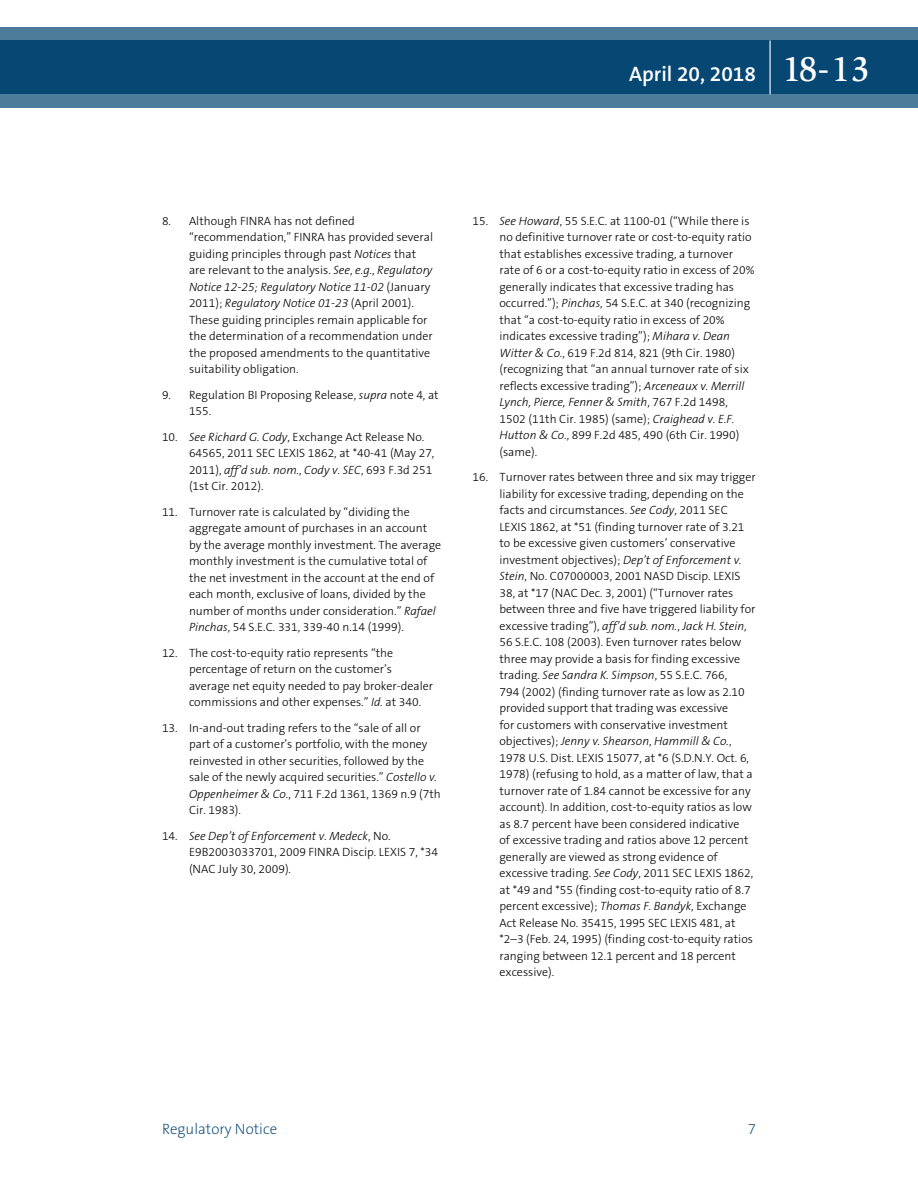
<style>
.page{position:relative;width:918px;height:1188px;background:#fff}
.page>*{position:absolute;margin:0;border:0;box-sizing:border-box;transform-origin:0 0}
.t1{font:600 21px "The Sans B6";color:#fff}
.t2{font:200 15px "The Sans B2";color:#004270}
.t3{font:300 12px/16.5px "The Sans B3";color:#000}
.s1{font-family:"Slimbach LT";font-weight:500;font-size:36px}
.s2{font-style:italic}
</style>
<div class="page">
<svg style="left:0;top:27px;width:918px;height:81px;background:#1e5881"></svg>
<hr style="left:770px;top:40px;width:1px;height:54px;background:#fff">
<h1 class="t1" style="left:629px;top:62px;width:242px">April 20, 2018 <span class="s1">18-13</span></h1>
<p class="t3" style="left:189px;top:213px;width:246px;text-indent:-27px">8. Although FINRA has not defined “recommendation,” FINRA has provided several guiding principles through past <span class="s2">Notices</span> that are relevant to the analysis. <span class="s2">See</span>, <span class="s2">e.g.</span>, <span class="s2">Regulatory Notice 12-25; Regulatory Notice 11-02</span> (January 2011); <span class="s2">Regulatory Notice 01-23</span> (April 2001).<br>These guiding principles remain applicable for the determination of a recommendation under the proposed amendments to the quantitative suitability obligation.</p>
<p class="t3" style="left:189px;top:387px;width:251px;text-indent:-27px">9. Regulation BI Proposing Release, <span class="s2">supra</span> note 4, at<br>155.</p>
<p class="t3" style="left:189px;top:429px;width:247px;text-indent:-27px">10. <span class="s2">See Richard G. Cody</span>, Exchange Act Release No.<br>64565, 2011 SEC LEXIS 1862, at *40-41 (May 27, 2011), <span class="s2">aff’d sub. nom.</span>, <span class="s2">Cody v. SEC</span>, 693 F.3d 251 (1st Cir. 2012).</p>
<p class="t3" style="left:189px;top:504px;width:254px;text-indent:-27px">11. Turnover rate is calculated by “dividing the aggregate amount of purchases in an account by the average monthly investment. The average monthly investment is the cumulative total of the net investment in the account at the end of each month, exclusive of loans, divided by the number of months under consideration.” <span class="s2">Rafael Pinchas</span>, 54 S.E.C. 331, 339-40 n.14 (1999).</p>
<p class="t3" style="left:189px;top:645px;width:246px;text-indent:-27px">12. The cost-to-equity ratio represents “the percentage of return on the customer’s average net equity needed to pay broker-dealer commissions and other expenses.” <span class="s2">Id.</span> at 340.</p>
<p class="t3" style="left:189px;top:720px;width:253px;text-indent:-27px">13. In-and-out trading refers to the “sale of all or part of a customer’s portfolio, with the money reinvested in other securities, followed by the sale of the newly acquired securities.” <span class="s2">Costello v.<br>Oppenheimer &amp; Co.</span>, 711 F.2d 1361, 1369 n.9 (7th Cir. 1983).</p>
<p class="t3" style="left:189px;top:828px;width:251px;text-indent:-27px">14. <span class="s2">See Dep’t of Enforcement v. Medeck</span>, No.<br>E9B2003033701, 2009 FINRA Discip. LEXIS 7, *34 (NAC July 30, 2009).</p>
<p class="t3" style="left:500px;top:213px;width:257px;text-indent:-27px">15. <span class="s2">See Howard</span>, 55 S.E.C. at 1100-01 (“While there is no definitive turnover rate or cost-to-equity ratio that establishes excessive trading, a turnover rate of 6 or a cost-to-equity ratio in excess of 20% generally indicates that excessive trading has occurred.”); <span class="s2">Pinchas</span>, 54 S.E.C. at 340 (recognizing that “a cost-to-equity ratio in excess of 20% indicates excessive trading”); <span class="s2">Mihara v. Dean Witter &amp; Co.</span>, 619 F.2d 814, 821 (9th Cir. 1980) (recognizing that “an annual turnover rate of six reflects excessive trading”); <span class="s2">Arceneaux v. Merrill Lynch, Pierce, Fenner &amp; Smith</span>, 767 F.2d 1498, 1502 (11th Cir. 1985) (same); <span class="s2">Craighead v. E.F.<br>Hutton &amp; Co.</span>, 899 F.2d 485, 490 (6th Cir. 1990) (same).</p>
<p class="t3" style="left:500px;top:469px;width:258px;text-indent:-27px">16. Turnover rates between three and six may trigger liability for excessive trading, depending on the facts and circumstances. <span class="s2">See Cody</span>, 2011 SEC LEXIS 1862, at *51 (finding turnover rate of 3.21 to be excessive given customers’ conservative investment objectives); <span class="s2">Dep’t of Enforcement v.<br>Stein</span>, No. C07000003, 2001 NASD Discip. LEXIS 38, at *17 (NAC Dec. 3, 2001) (“Turnover rates between three and five have triggered liability for excessive trading”), <span class="s2">aff’d sub. nom.</span>, <span class="s2">Jack H. Stein</span>, 56 S.E.C. 108 (2003). Even turnover rates below three may provide a basis for finding excessive trading. <span class="s2">See Sandra K. Simpson</span>, 55 S.E.C. 766,<br>794 (2002) (finding turnover rate as low as 2.10 provided support that trading was excessive<br>for customers with conservative investment objectives); <span class="s2">Jenny v. Shearson</span>, <span class="s2">Hammill &amp; Co.</span>, 1978 U.S. Dist. LEXIS 15077, at *6 (S.D.N.Y. Oct. 6, 1978) (refusing to hold, as a matter of law, that a turnover rate of 1.84 cannot be excessive for any account). In addition, cost-to-equity ratios as low as 8.7 percent have been considered indicative<br>of excessive trading and ratios above 12 percent generally are viewed as strong evidence of excessive trading. <span class="s2">See Cody</span>, 2011 SEC LEXIS 1862, at *49 and *55 (finding cost-to-equity ratio of 8.7 percent excessive); <span class="s2">Thomas F. Bandyk</span>, Exchange Act Release No. 35415, 1995 SEC LEXIS 481, at *2–3 (Feb. 24, 1995) (finding cost-to-equity ratios ranging between 12.1 percent and 18 percent excessive).</p>
<p class="t2" style="left:162px;top:1121px;width:117px">Regulatory Notice</p>
<p class="t2" style="left:748px;top:1121px;width:10px">7</p>
</div>
